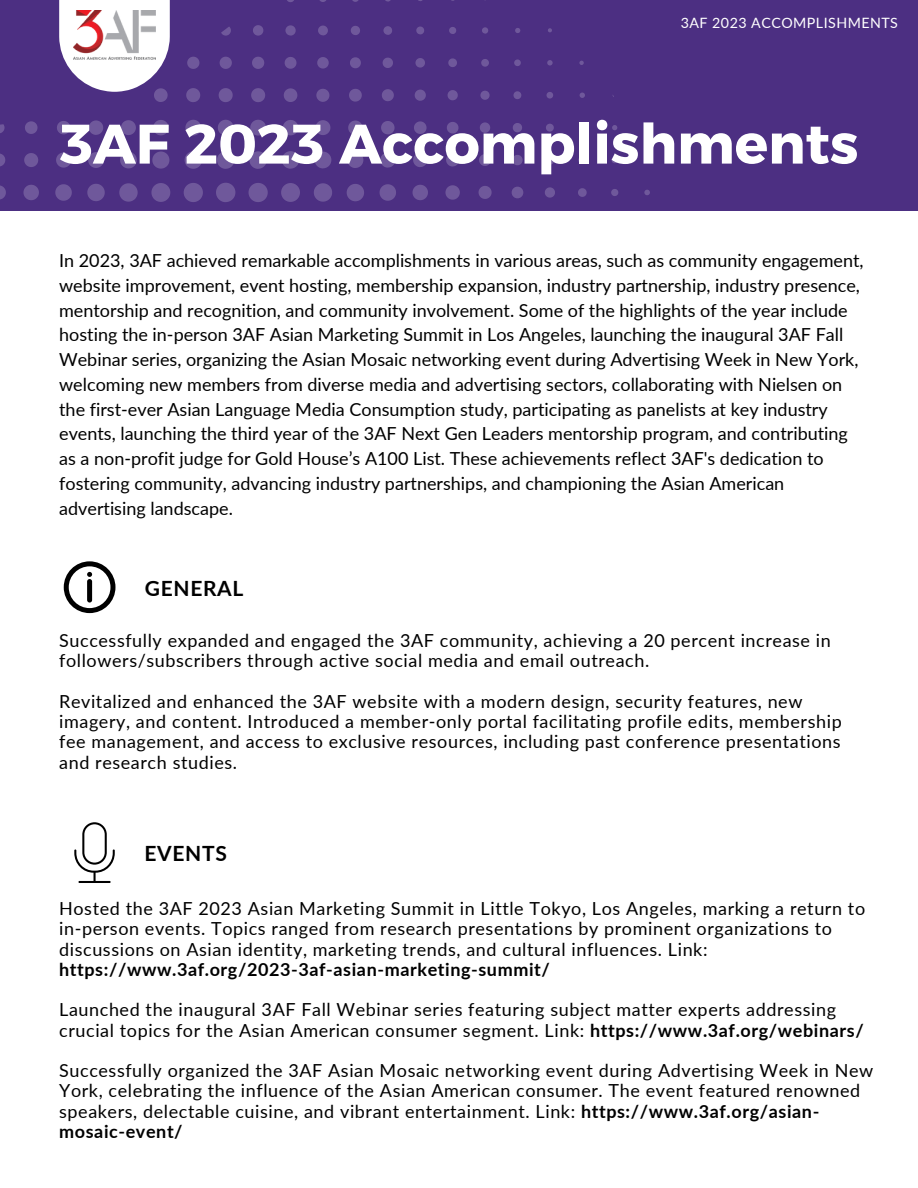
<style>
.page{position:relative;width:918px;height:1188px;background:#fff}
.page>*{position:absolute;margin:0;border:0;box-sizing:border-box;transform-origin:0 0}
.t1{font:55.5px "Kief Montaser Bold";color:#fff}
.t2{font:700 21px "Lato";letter-spacing:.035em;color:#000}
.t3{font:18px/20.2px "Lato";letter-spacing:.035em;color:#000}
.t4{font:18px/24.8px "Lato";color:#000}
.t5{font:14.25px "Lato";letter-spacing:.035em;color:#fff}
.s1{font-weight:700}
</style>
<div class="page">
<svg style="left:64px;top:561px;width:51px;height:52px"></svg>
<svg style="left:74px;top:822px;width:41px;height:61px"></svg>
<div style="left:0;top:0;width:918px;height:211px;background:#4c2f82"></div>
<svg style="left:0;top:0;width:650px;height:202px"></svg>
<svg style="left:59px;top:0;width:111px;height:92px"></svg>
<img style="left:73px;top:10px;width:82px;height:50px">
<p class="t5" style="left:681px;top:14px;width:219px">3AF 2023 ACCOMPLISHMENTS</p>
<h1 class="t5" style="left:681px;top:22px;width:219px">3AF 2023 ACCOMPLISHMENTS</h1>
<h2 class="t1" style="left:59px;top:110px;width:801px">3AF 2023 Accomplishments</h2>
<p class="t4" style="left:59px;top:248px;width:806px">In 2023, 3AF achieved remarkable accomplishments in various areas, such as community engagement, website improvement, event hosting, membership expansion, industry partnership, industry presence, mentorship and recognition, and community involvement. Some of the highlights of the year include hosting the in-person 3AF Asian Marketing Summit in Los Angeles, launching the inaugural 3AF Fall Webinar series, organizing the Asian Mosaic networking event during Advertising Week in New York, welcoming new members from diverse media and advertising sectors, collaborating with Nielsen on the first-ever Asian Language Media Consumption study, participating as panelists at key industry events, launching the third year of the 3AF Next Gen Leaders mentorship program, and contributing as a non-profit judge for Gold House’s A100 List. These achievements reflect 3AF's dedication to fostering community, advancing industry partnerships, and championing the Asian American advertising landscape.</p>
<p class="t2" style="left:145px;top:575px;width:100px">GENERAL</p>
<p class="t3" style="left:59px;top:630px;width:773px">Successfully expanded and engaged the 3AF community, achieving a 20 percent increase in followers/subscribers through active social media and email outreach.</p>
<p class="t3" style="left:59px;top:691px;width:784px">Revitalized and enhanced the 3AF website with a modern design, security features, new imagery, and content. Introduced a member-only portal facilitating profile edits, membership fee management, and access to exclusive resources, including past conference presentations and research studies.</p>
<h3 class="t2" style="left:144px;top:840px;width:84px">EVENTS</h3>
<p class="t3" style="left:59px;top:898px;width:808px">Hosted the 3AF 2023 Asian Marketing Summit in Little Tokyo, Los Angeles, marking a return to in-person events. Topics ranged from research presentations by prominent organizations to discussions on Asian identity, marketing trends, and cultural influences. Link: <span class="s1">https://www.3af.org/2023-3af-asian-marketing-summit/</span></p>
<h2 class="t3" style="left:59px;top:999px;width:806px">Launched the inaugural 3AF Fall Webinar series featuring subject matter experts addressing crucial topics for the Asian American consumer segment. Link: <span class="s1">https://www.3af.org/webinars/</span></h2>
<h3 class="t3" style="left:59px;top:1060px;width:816px">Successfully organized the 3AF Asian Mosaic networking event during Advertising Week in New York, celebrating the influence of the Asian American consumer. The event featured renowned speakers, delectable cuisine, and vibrant entertainment. Link: <span class="s1">https://www.3af.org/asian&shy;mosaic-event/</span></h3>
</div>
